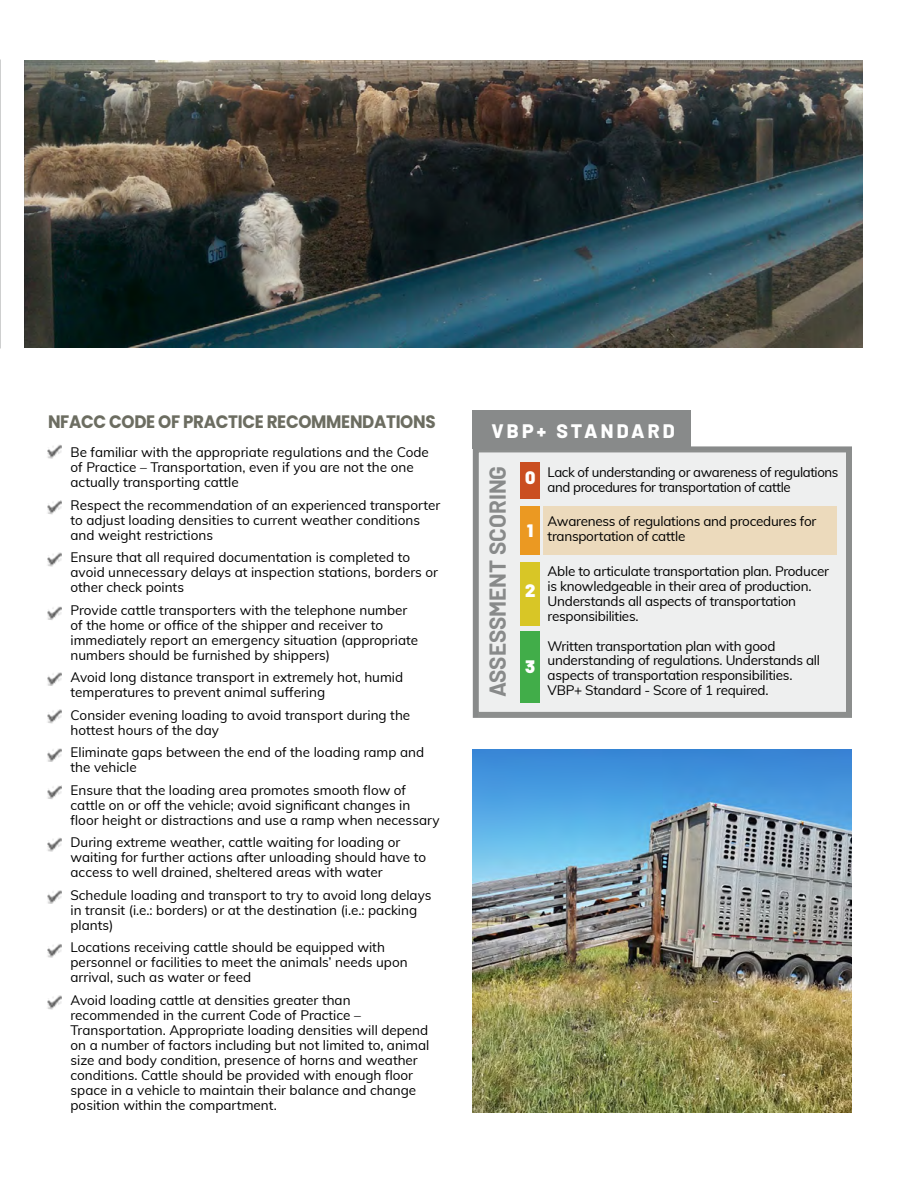
<style>
.page{position:relative;width:918px;height:1188px;background:#fff}
.page>*{position:absolute;margin:0;border:0;box-sizing:border-box;transform-origin:0 0}
.t1{font:700 22.5px "Barlow";color:#888a8a}
.t2{font:800 19.5px "Barlow";letter-spacing:.155em;color:#fff}
.t3{font:700 18px "Poppins";letter-spacing:-.02em;color:#6c6d61;scale:.93 1}
.t4{font:900 18px "Barlow";color:#fff}
.t5{font:13.5px/15px "Muli";color:#000}
.t6{font:13.5px/15px "Muli";letter-spacing:-.02em;color:#000}
.t7{font:13.5px/15px "Muli";letter-spacing:-.03em;color:#000}
</style>
<div class="page">
<img style="left:24px;top:60px;width:838px;height:288px">
<div style="left:473px;top:446px;width:379px;height:272px;background:#888a8a"></div>
<div style="left:478px;top:451px;width:374px;height:267px;background:#eeefef"></div>
<div style="left:520px;top:632px;width:20px;height:71px;background:#41ad49"></div>
<div style="left:520px;top:562px;width:20px;height:64px;background:#d8c626"></div>
<div style="left:520px;top:506px;width:20px;height:49px;background:#eb9922"></div>
<div style="left:520px;top:462px;width:20px;height:37px;background:#ca4e21"></div>
<div style="left:543px;top:506px;width:294px;height:49px;background:#ecdabc"></div>
<div style="left:473px;top:410px;width:218px;height:39px;background:#888a8a"></div>
<img style="left:473px;top:750px;width:379px;height:362px">
<img style="left:47px;top:445px;width:15px;height:14px">
<img style="left:47px;top:500px;width:15px;height:15px">
<img style="left:47px;top:552px;width:15px;height:15px">
<img style="left:47px;top:606px;width:15px;height:14px">
<img style="left:47px;top:672px;width:15px;height:14px">
<img style="left:47px;top:709px;width:15px;height:15px">
<img style="left:47px;top:748px;width:15px;height:14px">
<img style="left:47px;top:785px;width:15px;height:14px">
<img style="left:47px;top:837px;width:15px;height:15px">
<img style="left:47px;top:890px;width:15px;height:14px">
<img style="left:47px;top:944px;width:15px;height:14px">
<img style="left:47px;top:995px;width:15px;height:15px">
<h3 class="t3" style="left:48px;top:411px;width:418px">NFACC CODE OF PRACTICE RECOMMENDATIONS</h3>
<p class="t5" style="left:71px;top:444px;width:360px">Be familiar with the appropriate regulations and the Code of Practice – Transportation, even if you are not the one actually transporting cattle</p>
<p class="t5" style="left:71px;top:497px;width:371px">Respect the recommendation of an experienced transporter to adjust loading densities to current weather conditions and weight restrictions</p>
<p class="t5" style="left:71px;top:549px;width:369px">Ensure that all required documentation is completed to avoid unnecessary delays at inspection stations, borders or other check points</p>
<p class="t5" style="left:71px;top:602px;width:349px">Provide cattle transporters with the telephone number of the home or office of the shipper and receiver to immediately report an emergency situation (appropriate numbers should be furnished by shippers)</p>
<p class="t5" style="left:71px;top:669px;width:334px">Avoid long distance transport in extremely hot, humid temperatures to prevent animal suffering</p>
<p class="t5" style="left:71px;top:707px;width:341px">Consider evening loading to avoid transport during the hottest hours of the day</p>
<p class="t5" style="left:71px;top:744px;width:355px">Eliminate gaps between the end of the loading ramp and the vehicle</p>
<p class="t5" style="left:71px;top:782px;width:371px">Ensure that the loading area promotes smooth flow of cattle on or off the vehicle; avoid significant changes in floor height or distractions and use a ramp when necessary</p>
<p class="t5" style="left:71px;top:834px;width:357px">During extreme weather, cattle waiting for loading or waiting for further actions after unloading should have to access to well drained, sheltered areas with water</p>
<p class="t5" style="left:71px;top:887px;width:362px">Schedule loading and transport to try to avoid long delays in transit (i.e.: borders) or at the destination (i.e.: packing plants)</p>
<p class="t5" style="left:71px;top:939px;width:339px">Locations receiving cattle should be equipped with personnel or facilities to meet the animals’ needs upon arrival, such as water or feed</p>
<p class="t5" style="left:71px;top:992px;width:360px">Avoid loading cattle at densities greater than recommended in the current Code of Practice – Transportation. Appropriate loading densities will depend on a number of factors including but not limited to, animal size and body condition, presence of horns and weather conditions. Cattle should be provided with enough floor space in a vehicle to maintain their balance and change position within the compartment.</p>
<h2 class="t2" style="left:491px;top:419px;width:185px">VBP+ STANDARD</h2>
<h1 class="t1" style="left:484px;top:697px;width:233px;rotate:-90deg">ASSESSMENT SCORING</h1>
<h3 class="t4" style="left:525px;top:467px;width:12px">0</h3>
<h3 class="t4" style="left:527px;top:519px;width:8px">1</h3>
<h3 class="t4" style="left:525px;top:579px;width:12px">2</h3>
<h3 class="t4" style="left:525px;top:656px;width:12px">3</h3>
<p class="t7" style="left:548px;top:464px;width:292px">Lack of understanding or awareness of regulations and procedures for transportation of cattle</p>
<p class="t6" style="left:548px;top:513px;width:270px">Awareness of regulations and procedures for transportation of cattle</p>
<p class="t6" style="left:548px;top:563px;width:283px">Able to articulate transportation plan. Producer is knowledgeable in their area of production.<br>Understands all aspects of transportation responsibilities.</p>
<p class="t6" style="left:548px;top:637px;width:274px">Written transportation plan with good understanding of regulations. Understands all aspects of transportation responsibilities.<br>VBP+ Standard - Score of 1 required.</p>
</div>
